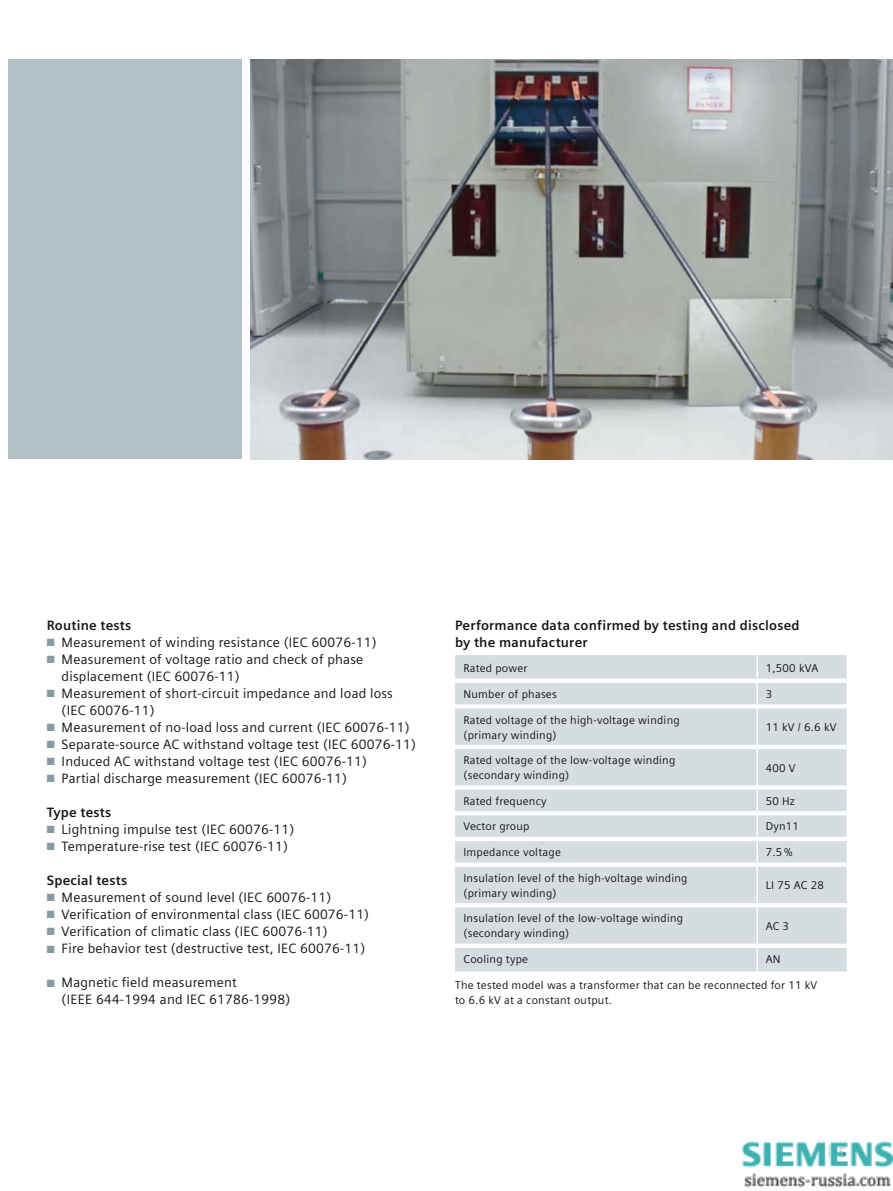
<style>
.page{position:relative;width:893px;height:1191px;background:#fff}
.page>*{position:absolute;margin:0;border:0;box-sizing:border-box;transform-origin:0 0}
.t1{font:13.5px/17px "Siemens Sans";letter-spacing:.015em;color:#141314}
.t2{font:700 13.5px/17px "Siemens Sans";letter-spacing:.015em;color:#141314}
.t3{font:700 13.5px "Siemens Sans";color:#849ba5}
.t4{font:11.25px/14.9px "Siemens Sans";letter-spacing:.02em;color:#141314}
.s1{color:#849ba5}
.s2{font-weight:400;color:#141314}
</style>
<div class="page">
<div style="left:455px;top:655px;width:392px;height:316px;background:#d6dde0"></div>
<div style="left:455px;top:678px;width:301px;height:5px;background:#fff"></div>
<div style="left:758px;top:678px;width:89px;height:5px;background:#fff"></div>
<svg style="left:455px;top:704px;width:301px;height:4px"></svg>
<svg style="left:758px;top:704px;width:89px;height:4px"></svg>
<hr style="left:455px;top:745px;width:301px;height:4px;background:#fff">
<hr style="left:758px;top:745px;width:89px;height:4px;background:#fff">
<svg style="left:455px;top:785px;width:301px;height:4px"></svg>
<svg style="left:758px;top:785px;width:89px;height:4px"></svg>
<hr style="left:455px;top:811px;width:301px;height:4px;background:#fff">
<hr style="left:758px;top:811px;width:89px;height:4px;background:#fff">
<hr style="left:455px;top:837px;width:301px;height:4px;background:#fff">
<hr style="left:758px;top:837px;width:89px;height:4px;background:#fff">
<svg style="left:455px;top:862px;width:301px;height:4px"></svg>
<svg style="left:758px;top:862px;width:89px;height:4px"></svg>
<hr style="left:455px;top:903px;width:301px;height:4px;background:#fff">
<hr style="left:758px;top:903px;width:89px;height:4px;background:#fff">
<div style="left:455px;top:943px;width:301px;height:5px;background:#fff"></div>
<div style="left:758px;top:943px;width:89px;height:5px;background:#fff"></div>
<hr style="left:756px;top:655px;width:2px;height:25px;background:#fff">
<hr style="left:756px;top:680px;width:2px;height:26px;background:#fff">
<hr style="left:756px;top:706px;width:2px;height:41px;background:#fff">
<hr style="left:756px;top:747px;width:2px;height:40px;background:#fff">
<hr style="left:756px;top:787px;width:2px;height:26px;background:#fff">
<hr style="left:756px;top:813px;width:2px;height:26px;background:#fff">
<hr style="left:756px;top:839px;width:2px;height:25px;background:#fff">
<hr style="left:756px;top:864px;width:2px;height:41px;background:#fff">
<hr style="left:756px;top:905px;width:2px;height:40px;background:#fff">
<hr style="left:756px;top:945px;width:2px;height:26px;background:#fff">
<img style="left:251px;top:60px;width:642px;height:399px">
<div style="left:9px;top:60px;width:233px;height:399px;background:#b1c1c8"></div>
<img style="left:742px;top:1141px;width:150px;height:47px">
<p class="t2" style="left:47px;top:617px;width:86px">Routine tests</p>
<p class="t1" style="left:47px;top:634px;width:331px"><span class="s1">■</span> Measurement of winding resistance (IEC 60076-11)</p>
<p class="t1" style="left:62px;top:651px;width:303px;text-indent:-15px"><span class="s1">■</span> Measurement of voltage ratio and check of phase displacement (IEC 60076-11)</p>
<p class="t1" style="left:62px;top:685px;width:333px;text-indent:-15px"><span class="s1">■</span> Measurement of short-circuit impedance and load loss (IEC 60076-11)</p>
<p class="t1" style="left:47px;top:719px;width:364px"><span class="s1">■</span> Measurement of no-load loss and current (IEC 60076-11)</p>
<p class="t1" style="left:47px;top:736px;width:371px"><span class="s1">■</span> Separate-source AC withstand voltage test (IEC 60076-11)</p>
<p class="t1" style="left:47px;top:753px;width:322px"><span class="s1">■</span> Induced AC withstand voltage test (IEC 60076-11)</p>
<p class="t1" style="left:47px;top:770px;width:302px"><span class="s1">■</span> Partial discharge measurement (IEC 60076-11)</p>
<p class="t2" style="left:47px;top:804px;width:66px">Type tests</p>
<p class="t1" style="left:47px;top:821px;width:249px"><span class="s1">■</span> Lightning impulse test (IEC 60076-11)</p>
<p class="t1" style="left:47px;top:839px;width:243px"><span class="s1">■</span> Temperature-rise test (IEC 60076-11)</p>
<p class="t2" style="left:47px;top:873px;width:82px">Special tests</p>
<p class="t1" style="left:47px;top:890px;width:286px"><span class="s1">■</span> Measurement of sound level (IEC 60076-11)</p>
<p class="t1" style="left:47px;top:907px;width:324px"><span class="s1">■</span> Verification of environmental class (IEC 60076-11)</p>
<p class="t1" style="left:47px;top:924px;width:282px"><span class="s1">■</span> Verification of climatic class (IEC 60076-11)</p>
<p class="t1" style="left:47px;top:941px;width:320px"><span class="s1">■</span> Fire behavior test (destructive test, IEC 60076-11)</p>
<p class="t1" style="left:62px;top:975px;width:230px;text-indent:-15px"><span class="s1">■</span> Magnetic field measurement<br>(IEEE 644-1994 and IEC 61786-1998)</p>
<p class="t2" style="left:455px;top:617px;width:346px">Performance data confirmed by testing and disclosed by the manufacturer</p>
<p class="t4" style="left:463px;top:662px;width:66px">Rated power</p>
<p class="t4" style="left:766px;top:662px;width:54px">1,500 kVA</p>
<p class="t4" style="left:463px;top:687px;width:95px">Number of phases</p>
<p class="t4" style="left:766px;top:687px;width:8px">3</p>
<p class="t4" style="left:463px;top:713px;width:218px">Rated voltage of the high-voltage winding (primary winding)</p>
<p class="t4" style="left:766px;top:721px;width:72px">11 kV / 6.6 kV</p>
<p class="t4" style="left:463px;top:754px;width:213px">Rated voltage of the low-voltage winding (secondary winding)</p>
<p class="t4" style="left:766px;top:761px;width:31px">400 V</p>
<p class="t4" style="left:463px;top:794px;width:85px">Rated frequency</p>
<p class="t4" style="left:766px;top:794px;width:31px">50 Hz</p>
<p class="t4" style="left:463px;top:820px;width:67px">Vector group</p>
<p class="t4" style="left:766px;top:820px;width:35px">Dyn11</p>
<p class="t4" style="left:463px;top:846px;width:99px">Impedance voltage</p>
<p class="t4" style="left:766px;top:846px;width:28px">7.5 %</p>
<p class="t4" style="left:463px;top:871px;width:226px">Insulation level of the high-voltage winding (primary winding)</p>
<p class="t4" style="left:766px;top:879px;width:60px">LI 75 AC 28</p>
<p class="t4" style="left:463px;top:912px;width:221px">Insulation level of the low-voltage winding (secondary winding)</p>
<p class="t4" style="left:766px;top:919px;width:25px">AC 3</p>
<p class="t4" style="left:463px;top:952px;width:66px">Cooling type</p>
<p class="t4" style="left:766px;top:952px;width:16px">AN</p>
<p class="t4" style="left:455px;top:978px;width:364px">The tested model was a transformer that can be reconnected for 11 kV to 6.6 kV at a constant output.</p>
<p class="t3" style="left:827px;top:1145px;width:20px">| <span class="s2">5</span></p>
</div>
